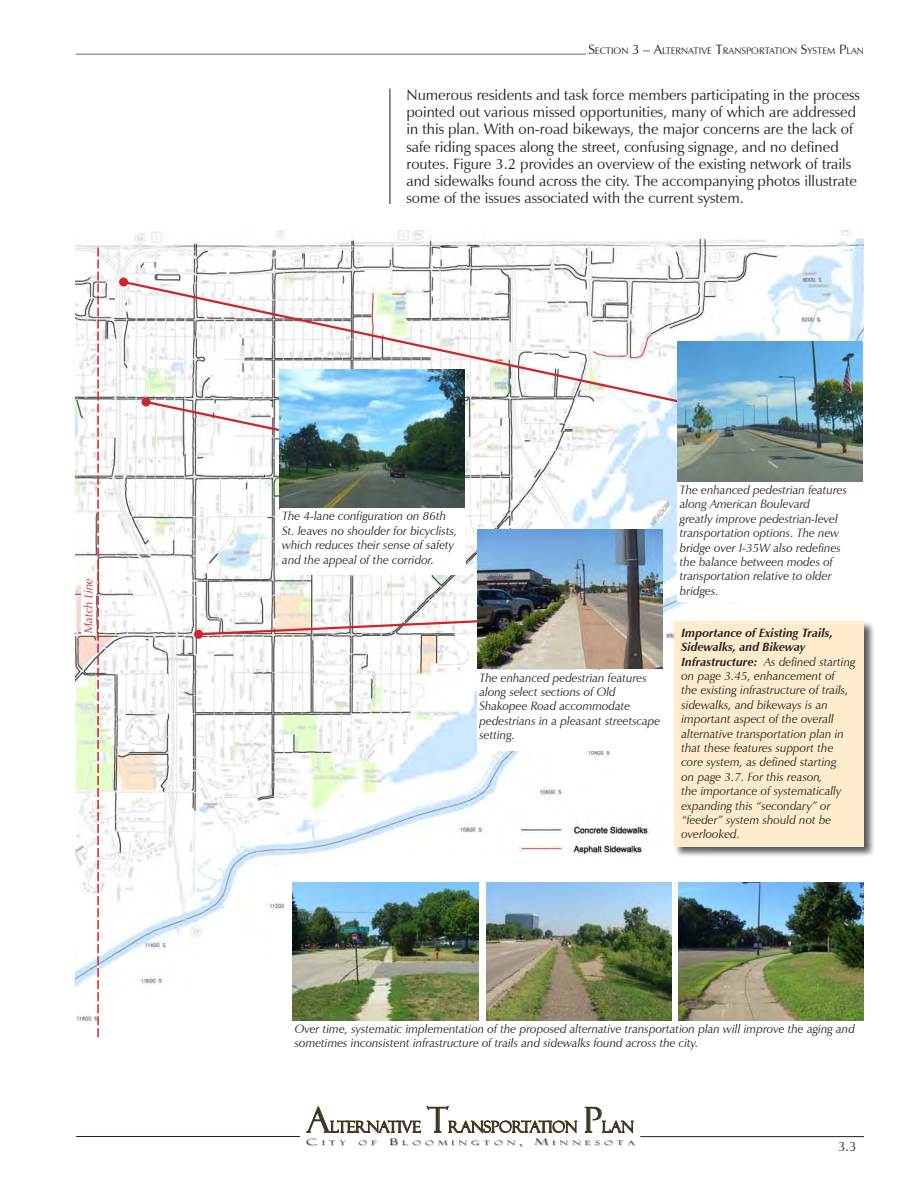
<style>
.page{position:relative;width:918px;height:1188px;background:#fff}
.page>*{position:absolute;margin:0;border:0;box-sizing:border-box;transform-origin:0 0}
.t1{font:34.8px "Felix Titling";color:#3e341f}
.t2{font:15.45px "Felix Titling";color:#3e341f}
.t3{font:15px/17.2px "Zapf Humanist 601 BT";color:#231f20}
.t4{font:13.5px "Zapf Humanist 601 BT";color:#3e341f}
.t5{font:italic 12px/14.4px "Zapf Humanist 601 BT";color:#231f20}
.t6{font:italic 12px "Zapf Humanist 601 BT";color:#d1232a}
.t7{font:9.45px "Zapf Humanist 601 BT";color:#231f20}
.t8{font:6.45px "Felix Titling";letter-spacing:.415em;color:#3e341f;scale:1.63 1}
.s1{font-size:13.5px}
.s2{font-weight:700}
.s3{font-size:9.15px}
</style>
<div class="page">
<svg style="left:306px;top:1107px;width:115px;height:26px"></svg>
<svg style="left:427px;top:1106px;width:150px;height:27px"></svg>
<svg style="left:585px;top:1107px;width:49px;height:26px"></svg>
<div style="left:306px;top:1139px;width:359px;height:24px;background:#231f20;opacity:.32"></div>
<hr style="left:76px;top:1136px;width:224px;height:1px;background:#231f20">
<hr style="left:640px;top:1136px;width:224px;height:1px;background:#231f20">
<hr style="left:76px;top:54px;width:510px;height:1px;background:#6c6d70">
<hr style="left:390px;top:88px;width:1px;height:992px;background:#231f20">
<div style="left:373px;top:204px;width:33px;height:896px;background:#fff"></div>
<img style="left:76px;top:230px;width:788px;height:808px">
<div style="left:285px;top:859px;width:579px;height:180px;background:#fff"></div>
<svg style="left:97px;top:248px;width:2px;height:789px;background:#db797b"></svg>
<div style="left:82px;top:574px;width:14px;height:60px;background:#fff"></div>
<img style="left:678px;top:882px;width:186px;height:139px">
<img style="left:486px;top:882px;width:186px;height:139px">
<img style="left:292px;top:882px;width:187px;height:139px">
<svg style="left:121px;top:279px;width:659px;height:146px"></svg>
<div style="left:119px;top:278px;width:9px;height:8px;background:#d1232a;border-radius:50%"></div>
<div style="left:677px;top:482px;width:187px;height:120px;background:#fff"></div>
<img style="left:677px;top:342px;width:186px;height:140px">
<svg style="left:196px;top:614px;width:281px;height:23px"></svg>
<div style="left:194px;top:630px;width:9px;height:9px;background:#d1232a;border-radius:50%"></div>
<div style="left:477px;top:670px;width:187px;height:81px;background:#fff"></div>
<img style="left:477px;top:530px;width:186px;height:139px">
<svg style="left:143px;top:399px;width:136px;height:56px"></svg>
<div style="left:142px;top:398px;width:9px;height:8px;background:#d1232a;border-radius:50%"></div>
<img style="left:279px;top:370px;width:186px;height:139px">
<div style="left:280px;top:508px;width:186px;height:67px;background:#fff"></div>
<div style="left:674px;top:620px;width:212px;height:243px;background:#231f20;opacity:.75"></div>
<div style="left:675px;top:621px;width:189px;height:225px;background:#ffeccc"></div>
<p class="t6" style="left:81px;top:633px;width:56px;rotate:-90deg">Match Line</p>
<p class="t7" style="left:588px;top:45px;width:277px"><span class="s1">S</span>ECTION <span class="s1">3 – A</span>LTERNATIVE <span class="s1">T</span>RANSPORTATION <span class="s1">S</span>YSTEM <span class="s1">P</span>LAN</p>
<p class="t3" style="left:406px;top:86px;width:455px">Numerous residents and task force members participating in the process pointed out various missed opportunities, many of which are addressed in this plan. With on-road bikeways, the major concerns are the lack of safe riding spaces along the street, confusing signage, and no defined routes. Figure 3.2 provides an overview of the existing network of trails and sidewalks found across the city. The accompanying photos illustrate some of the issues associated with the current system.</p>
<p class="t5" style="left:282px;top:509px;width:177px">The 4-lane configuration on 86th St. leaves no shoulder for bicyclists, which reduces their sense of safety and the appeal of the corridor.</p>
<p class="t5" style="left:480px;top:670px;width:182px">The enhanced pedestrian features along select sections of Old<br>Shakopee Road accommodate pedestrians in a pleasant streetscape setting.</p>
<p class="t5" style="left:680px;top:483px;width:169px">The enhanced pedestrian features along American Boulevard<br>greatly improve pedestrian-level transportation options. The new bridge over I-35W also redefines the balance between modes of transportation relative to older bridges.</p>
<p class="t5" style="left:682px;top:626px;width:176px"><span class="s2">Importance of Existing Trails,<br>Sidewalks, and Bikeway<br>Infrastructure:</span> As defined starting on page 3.45, enhancement of<br>the existing infrastructure of trails, sidewalks, and bikeways is an important aspect of the overall alternative transportation plan in that these features support the core system, as defined starting<br>on page 3.7. For this reason,<br>the importance of systematically expanding this “secondary” or “feeder” system should not be overlooked.</p>
<p class="t5" style="left:295px;top:1022px;width:562px">Over time, systematic implementation of the proposed alternative transportation plan will improve the aging and sometimes inconsistent infrastructure of trails and sidewalks found across the city.</p>
<h1 class="t1" style="left:427px;top:1100px;width:23px">T</h1>
<h1 class="t1" style="left:306px;top:1100px;width:25px">A</h1>
<p class="t2" style="left:330px;top:1118px;width:92px">LTERNATIVE</p>
<p class="t2" style="left:448px;top:1118px;width:131px">RANSPORTATION</p>
<h1 class="t1" style="left:584px;top:1100px;width:17px">P</h1>
<p class="t2" style="left:602px;top:1118px;width:33px">LAN</p>
<p class="t8" style="left:306px;top:1139px;width:26px"><span class="s3">C</span> ITY</p>
<p class="t8" style="left:359px;top:1139px;width:13px">O F</p>
<p class="t8" style="left:390px;top:1139px;width:83px"><span class="s3">B</span> LOOMINGTON <span class="s3">,</span></p>
<p class="t8" style="left:535px;top:1139px;width:63px"><span class="s3">M</span>INNESOTA</p>
<p class="t4" style="left:838px;top:1138px;width:20px">3.3</p>
</div>
